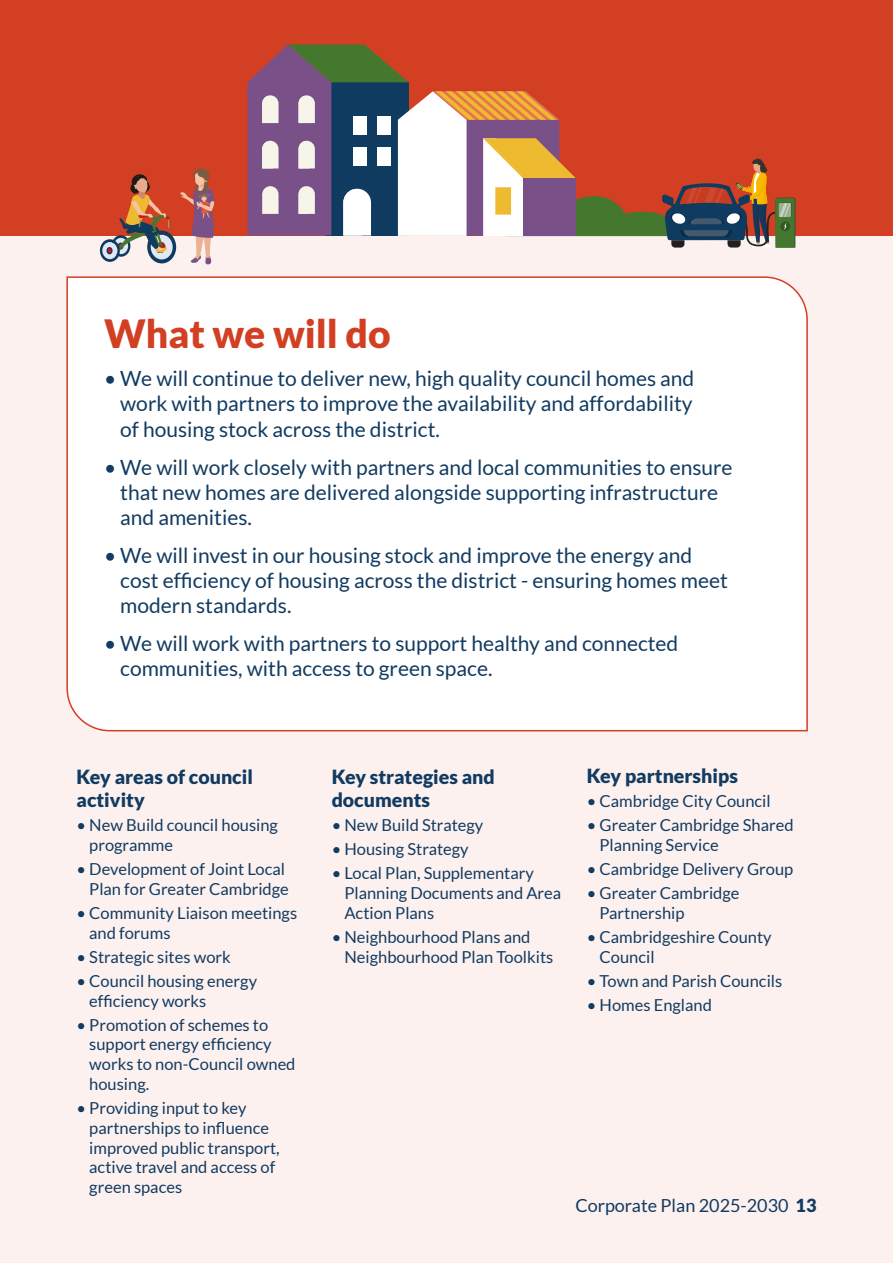
<style>
.page{position:relative;width:893px;height:1263px;background:#fcf1ef}
.page>*{position:absolute;margin:0;border:0;box-sizing:border-box;transform-origin:0 0}
.t1{font:900 39px "Lato";color:#d23f22}
.t2{font:21px/25.2px "Lato";color:#123b61}
.t3{font:900 19.5px/23.4px "Lato";color:#123b61}
.t4{font:18px "Lato";color:#123b61}
.t5{font:16.5px/19.8px "Lato";color:#123b61}
.s1{font-weight:900}
</style>
<div class="page">
<div style="left:66px;top:276px;width:742px;height:456px;background:#fff"></div>
<div style="left:0;top:0;width:893px;height:235px;background:#d23f22"></div>
<svg style="left:100px;top:168px;width:116px;height:97px"></svg>
<svg style="left:248px;top:44px;width:547px;height:204px"></svg>
<p class="t1" style="left:104px;top:311px;width:288px">What we will do</p>
<p class="t2" style="left:120px;top:366px;width:576px;text-align:justify;text-indent:-16px">• We will continue to deliver new, high quality council homes and work with partners to improve the availability and affordability of housing stock across the district.</p>
<p class="t2" style="left:120px;top:454px;width:614px;text-indent:-16px">• We will work closely with partners and local communities to ensure that new homes are delivered alongside supporting infrastructure and amenities.</p>
<p class="t2" style="left:120px;top:542px;width:609px;text-indent:-16px">• We will invest in our housing stock and improve the energy and cost efficiency of housing across the district - ensuring homes meet modern standards.</p>
<p class="t2" style="left:120px;top:631px;width:560px;text-indent:-16px">• We will work with partners to support healthy and connected communities, with access to green space.</p>
<p class="t3" style="left:77px;top:764px;width:178px">Key areas of council activity</p>
<p class="t5" style="left:89px;top:815px;width:190px;text-indent:-13px">• New Build council housing programme</p>
<p class="t5" style="left:77px;top:859px;width:214px;text-align:right">• Development of Joint Local<br>Plan for Greater Cambridge</p>
<p class="t5" style="left:89px;top:903px;width:209px;text-indent:-13px">• Community Liaison meetings and forums</p>
<p class="t5" style="left:77px;top:947px;width:156px">• Strategic sites work</p>
<p class="t5" style="left:89px;top:971px;width:169px;text-indent:-13px">• Council housing energy efficiency works</p>
<p class="t5" style="left:89px;top:1014px;width:208px;text-indent:-13px">• Promotion of schemes to support energy efficiency works to non-Council owned housing.</p>
<p class="t5" style="left:89px;top:1098px;width:192px;text-indent:-13px">• Providing input to key partnerships to influence improved public transport, active travel and access of green spaces</p>
<p class="t3" style="left:332px;top:764px;width:165px">Key strategies and documents</p>
<p class="t5" style="left:332px;top:815px;width:153px">• New Build Strategy</p>
<p class="t5" style="left:332px;top:839px;width:139px">• Housing Strategy</p>
<p class="t5" style="left:344px;top:863px;width:218px;text-indent:-13px">• Local Plan, Supplementary<br>Planning Documents and Area<br>Action Plans</p>
<p class="t5" style="left:344px;top:927px;width:210px;text-indent:-13px">• Neighbourhood Plans and<br>Neighbourhood Plan Toolkits</p>
<p class="t3" style="left:587px;top:763px;width:153px">Key partnerships</p>
<p class="t5" style="left:587px;top:791px;width:185px">• Cambridge City Council</p>
<p class="t5" style="left:600px;top:815px;width:196px;text-indent:-13px">• Greater Cambridge Shared<br>Planning Service</p>
<p class="t5" style="left:587px;top:859px;width:208px">• Cambridge Delivery Group</p>
<p class="t5" style="left:600px;top:883px;width:142px;text-indent:-13px">• Greater Cambridge<br>Partnership</p>
<p class="t5" style="left:600px;top:927px;width:174px;text-indent:-13px">• Cambridgeshire County<br>Council</p>
<p class="t5" style="left:587px;top:970px;width:197px">• Town and Parish Councils</p>
<p class="t5" style="left:587px;top:995px;width:127px">• Homes England</p>
<p class="t4" style="left:575px;top:1195px;width:243px">Corporate Plan 2025-2030 <span class="s1">13</span></p>
</div>
